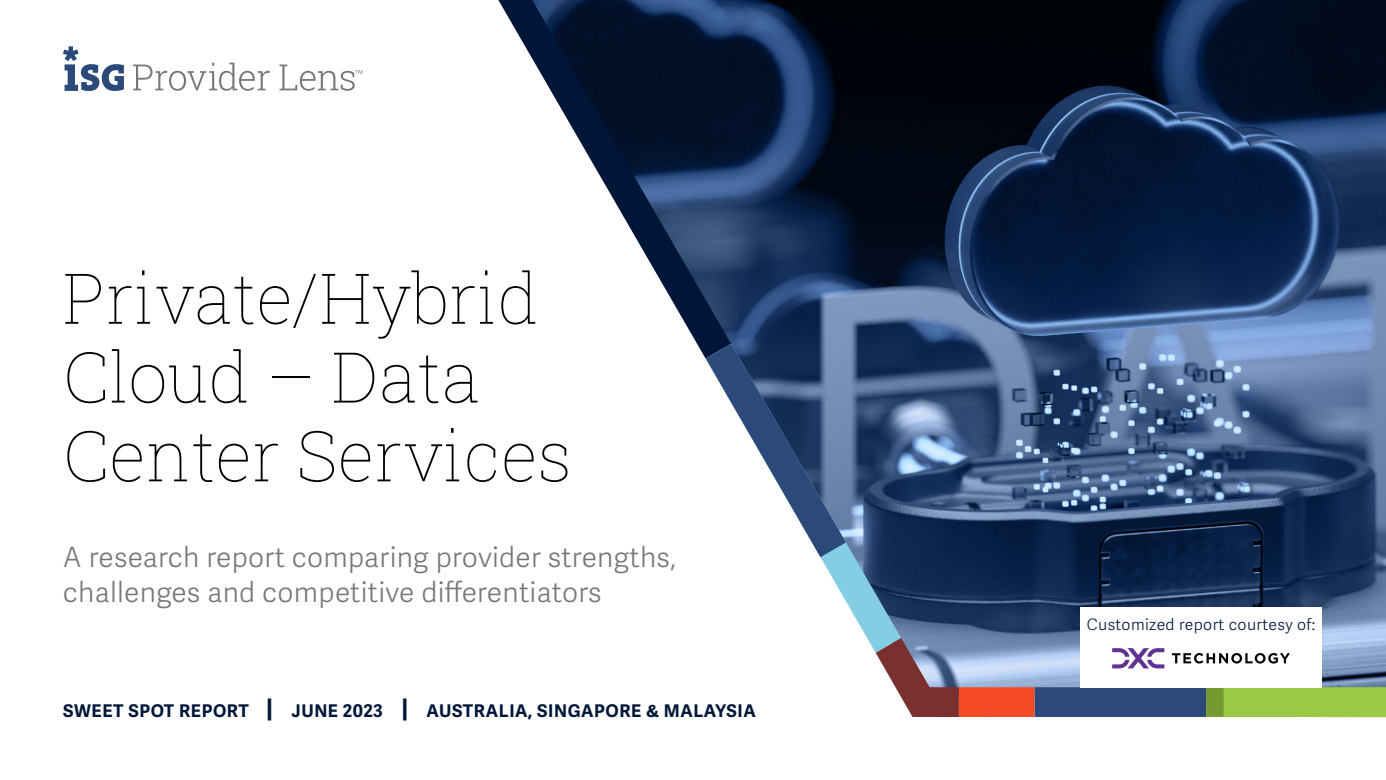
<style>
.page{position:relative;width:1386px;height:780px;background:#fff}
.page>*{position:absolute;margin:0;border:0;box-sizing:border-box;transform-origin:0 0}
.t1{font:70px/78.8px "Roboto Slab ISG P Thin";color:#000}
.t2{font:300 28px/35px "Adelle Sans";letter-spacing:.01em;color:#75787b}
.t3{font:700 17.5px "Adelle Sans";letter-spacing:.035em;color:#001638}
.t4{font:300 15.75px "Adelle Sans";letter-spacing:.025em;color:#001638}
.s1{color:#fff}
.s2{font-size:24.5px}
</style>
<div class="page">
<svg style="left:846px;top:0;width:540px;height:687px;background:#273d5e"></svg>
<svg style="left:1206px;top:688px;width:18px;height:29px"></svg>
<div style="left:1224px;top:687px;width:162px;height:30px;background:#9bc947"></div>
<div style="left:1034px;top:687px;width:172px;height:30px;background:#2b4a79"></div>
<div style="left:959px;top:687px;width:76px;height:30px;background:#f54a26"></div>
<svg style="left:876px;top:638px;width:83px;height:79px"></svg>
<svg style="left:498px;top:0;width:348px;height:359px"></svg>
<svg style="left:820px;top:344px;width:81px;height:308px;background:#5d7a98"></svg>
<svg style="left:706px;top:344px;width:140px;height:213px"></svg>
<svg style="left:133px;top:63px;width:137px;height:28px"></svg>
<svg style="left:279px;top:65px;width:83px;height:26px"></svg>
<svg style="left:63px;top:46px;width:61px;height:45px"></svg>
<div style="left:1080px;top:607px;width:242px;height:81px;background:#fff"></div>
<svg style="left:1172px;top:653px;width:118px;height:10px"></svg>
<svg style="left:1112px;top:648px;width:52px;height:20px"></svg>
<h1 class="t1" style="left:63px;top:257px;width:511px">Private/Hybrid<br>Cloud – Data<br>Center Services</h1>
<p class="t2" style="left:63px;top:541px;width:615px">A research report comparing provider strengths, challenges and competitive differentiators</p>
<p class="t3" style="left:63px;top:700px;width:694px">SWEET SPOT REPORT<span class="s1">—</span><span class="s2">|</span><span class="s1">—</span>JUNE 2023<span class="s1">—</span><span class="s2">|</span><span class="s1">—</span>AUSTRALIA, SINGAPORE &amp; MALAYSIA</p>
<p class="t4" style="left:1087px;top:615px;width:230px">Customized report courtesy of:</p>
</div>
